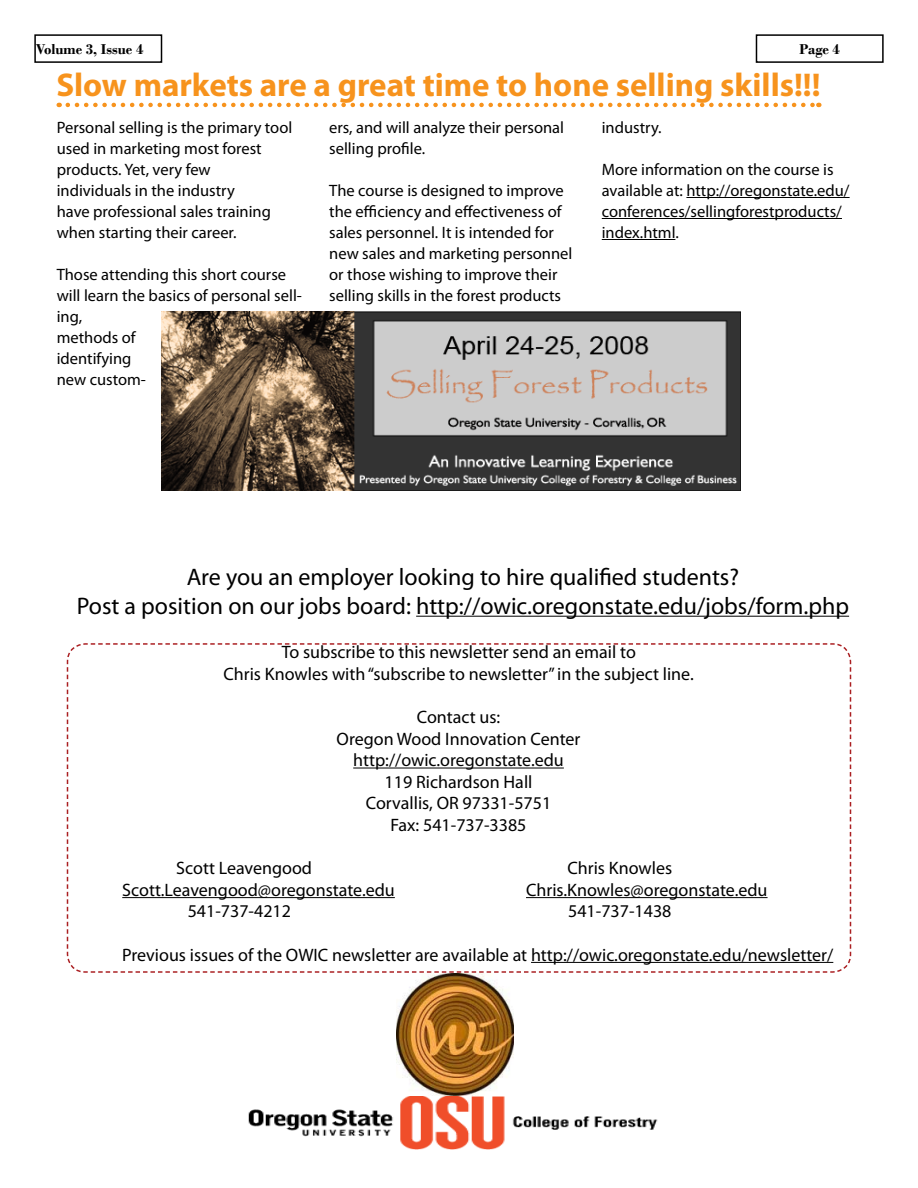
<style>
.page{position:relative;width:918px;height:1188px;background:#fff}
.page>*{position:absolute;margin:0;border:0;box-sizing:border-box;transform-origin:0 0}
.t1{font:700 33px "Myriad Pro";color:#f7931d}
.t2{font:24px/28.8px "Myriad Pro";color:#000;text-align:center}
.t3{font:18px/21.6px "Myriad Pro";color:#000;text-align:center}
.t4{font:16.5px/21px "Myriad Pro";color:#000}
.t5{font:700 15px "Bodoni";color:#000}
</style>
<div class="page">
<div style="left:34px;top:34px;width:128px;height:29px;border:2px solid #000"></div>
<div style="left:756px;top:34px;width:128px;height:29px;border:2px solid #000"></div>
<img style="left:248px;top:1096px;width:410px;height:54px">
<img style="left:396px;top:974px;width:117px;height:122px">
<svg style="left:66px;top:643px;width:786px;height:331px"></svg>
<hr style="left:416px;top:616px;width:433px;height:1px;background:#000">
<hr style="left:686px;top:197px;width:164px;height:1px;background:#000">
<hr style="left:602px;top:218px;width:240px;height:1px;background:#000">
<hr style="left:602px;top:239px;width:73px;height:1px;background:#000">
<svg style="left:68px;top:103px;width:751px;height:4px"></svg>
<img style="left:161px;top:311px;width:579px;height:179px">
<p class="t5" style="left:36px;top:40px;width:109px">Volume 3, Issue 4</p>
<p class="t5" style="left:799px;top:40px;width:31px">Page</p>
<h1 class="t1" style="left:56px;top:63px;width:766px">Slow markets are a great time to hone selling skills!!!</h1>
<p class="t4" style="left:57px;top:117px;width:237px">Personal selling is the primary tool used in marketing most forest products. Yet, very few<br>individuals in the industry<br>have professional sales training when starting their career.</p>
<p class="t4" style="left:57px;top:264px;width:247px">Those attending this short course will learn the basics of personal sell&shy;ing,<br>methods of<br>identifying<br>new custom-</p>
<p class="t4" style="left:329px;top:117px;width:236px">ers, and will analyze their personal selling profile.</p>
<p class="t4" style="left:329px;top:180px;width:245px">The course is designed to improve the efficiency and effectiveness of sales personnel. It is intended for new sales and marketing personnel or those wishing to improve their selling skills in the forest products</p>
<p class="t4" style="left:602px;top:117px;width:61px">industry.</p>
<p class="t4" style="left:602px;top:159px;width:249px">More information on the course is available at: http://oregonstate.edu/ conferences/sellingforestproducts/ index.html.</p>
<h2 class="t2" style="left:77px;top:562px;width:774px">Are you an employer looking to hire qualified students?<br>Post a position on our jobs board: http://owic.oregonstate.edu/jobs/form.php</h2>
<p class="t3" style="left:223px;top:641px;width:472px">To subscribe to this newsletter send an email to<br>Chris Knowles with “subscribe to newsletter” in the subject line.</p>
<p class="t3" style="left:337px;top:706px;width:245px">Contact us:<br>Oregon Wood Innovation Center http://owic.oregonstate.edu<br>119 Richardson Hall<br>Corvallis, OR 97331-5751<br>Fax: 541-737-3385</p>
<p class="t3" style="left:176px;top:857px;width:137px">Scott Leavengood</p>
<p class="t3" style="left:567px;top:857px;width:106px">Chris Knowles</p>
<p class="t3" style="left:122px;top:879px;width:274px">Scott.Leavengood@oregonstate.edu</p>
<p class="t3" style="left:526px;top:879px;width:243px">Chris.Knowles@oregonstate.edu</p>
<p class="t3" style="left:188px;top:900px;width:105px">541-737-4212</p>
<p class="t3" style="left:568px;top:900px;width:105px">541-737-1438</p>
<p class="t3" style="left:122px;top:943px;width:713px">Previous issues of the OWIC newsletter are available at http://owic.oregonstate.edu/newsletter/</p>
</div>
